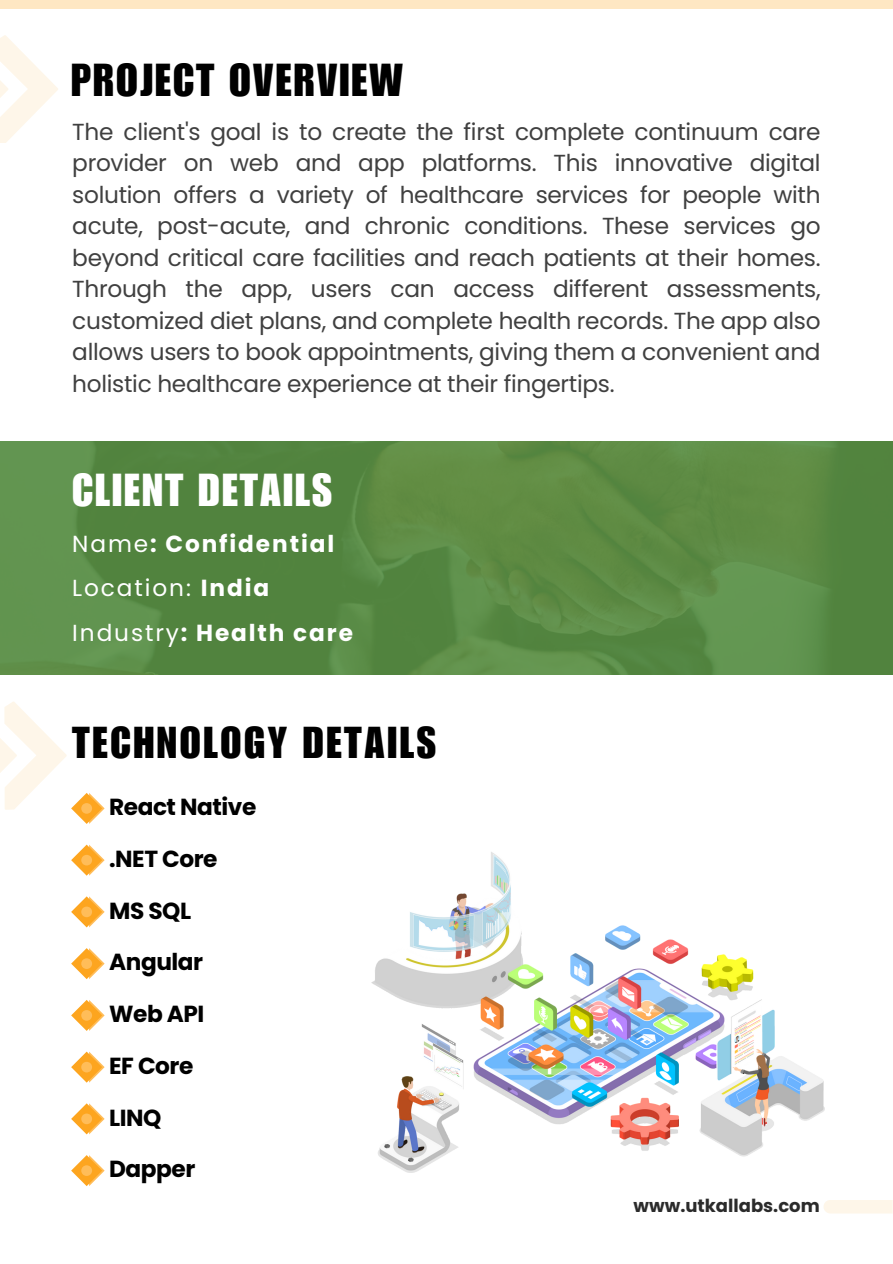
<style>
.page{position:relative;width:893px;height:1264px;background:#fff}
.page>*{position:absolute;margin:0;border:0;box-sizing:border-box;transform-origin:0 0}
.t1{font:45px "Impact LT Std";letter-spacing:.045em;color:#000}
.t2{font:45px "Impact LT Std";letter-spacing:.045em;color:#fff}
.t3{font:43.5px "Impact LT Std";letter-spacing:.06em;color:#000}
.t4{font:23.25px/31.5px "Poppins";letter-spacing:-.015em;color:#404040;text-align:justify}
.t5{font:700 23.25px "Poppins";letter-spacing:-.02em;color:#000}
.t6{font:700 23.25px "Poppins";letter-spacing:.08em;color:#fff}
.t7{font:23.25px "Poppins";letter-spacing:.08em;color:#fff}
.t8{font:700 18px "Poppins";color:#2b2b2b}
.s1{font-weight:400}
.s2{font-weight:700}
</style>
<div class="page">
<div style="left:0;top:0;width:892px;height:8px;background:#fee7c3"></div>
<svg style="left:71px;top:844px;width:34px;height:31px"></svg>
<svg style="left:71px;top:896px;width:34px;height:31px"></svg>
<svg style="left:71px;top:948px;width:34px;height:31px"></svg>
<svg style="left:71px;top:1000px;width:34px;height:30px"></svg>
<svg style="left:71px;top:1051px;width:34px;height:31px"></svg>
<svg style="left:71px;top:1103px;width:34px;height:31px"></svg>
<svg style="left:71px;top:1155px;width:34px;height:31px"></svg>
<svg style="left:824px;top:1200px;width:68px;height:13px"></svg>
<svg style="left:0;top:35px;width:58px;height:108px"></svg>
<svg style="left:0;top:702px;width:105px;height:122px"></svg>
<img style="left:0;top:441px;width:892px;height:233px">
<img style="left:371px;top:852px;width:453px;height:320px">
<p class="t1" style="left:71px;top:64px;width:333px">PROJECT OVERVIEW</p>
<p class="t4" style="left:72px;top:116px;width:749px">The client's goal is to create the first complete continuum care provider on web and app platforms. This innovative digital solution offers a variety of healthcare services for people with acute, post-acute, and chronic conditions. These services go beyond critical care facilities and reach patients at their homes.<br>Through the app, users can access different assessments, customized diet plans, and complete health records. The app also allows users to book appointments, giving them a convenient and holistic healthcare experience at their fingertips.</p>
<p class="t2" style="left:72px;top:474px;width:261px">CLIENT DETAILS</p>
<p class="t6" style="left:72px;top:527px;width:263px"><span class="s1">Name</span>: Confidential</p>
<p class="t7" style="left:72px;top:572px;width:198px">Location: <span class="s2">India</span></p>
<p class="t6" style="left:72px;top:617px;width:282px"><span class="s1">Industry</span>: Health care</p>
<p class="t3" style="left:72px;top:726px;width:365px">TECHNOLOGY DETAILS</p>
<p class="t5" style="left:109px;top:790px;width:149px">React Native</p>
<p class="t5" style="left:109px;top:842px;width:110px">.NET Core</p>
<p class="t5" style="left:109px;top:894px;width:83px">MS SQL</p>
<p class="t5" style="left:109px;top:946px;width:96px">Angular</p>
<p class="t5" style="left:109px;top:997px;width:97px">Web API</p>
<p class="t5" style="left:109px;top:1049px;width:86px">EF Core</p>
<p class="t5" style="left:109px;top:1101px;width:54px">LINQ</p>
<p class="t5" style="left:109px;top:1152px;width:88px">Dapper</p>
<p class="t8" style="left:633px;top:1193px;width:188px">www.utkallabs.com</p>
</div>
